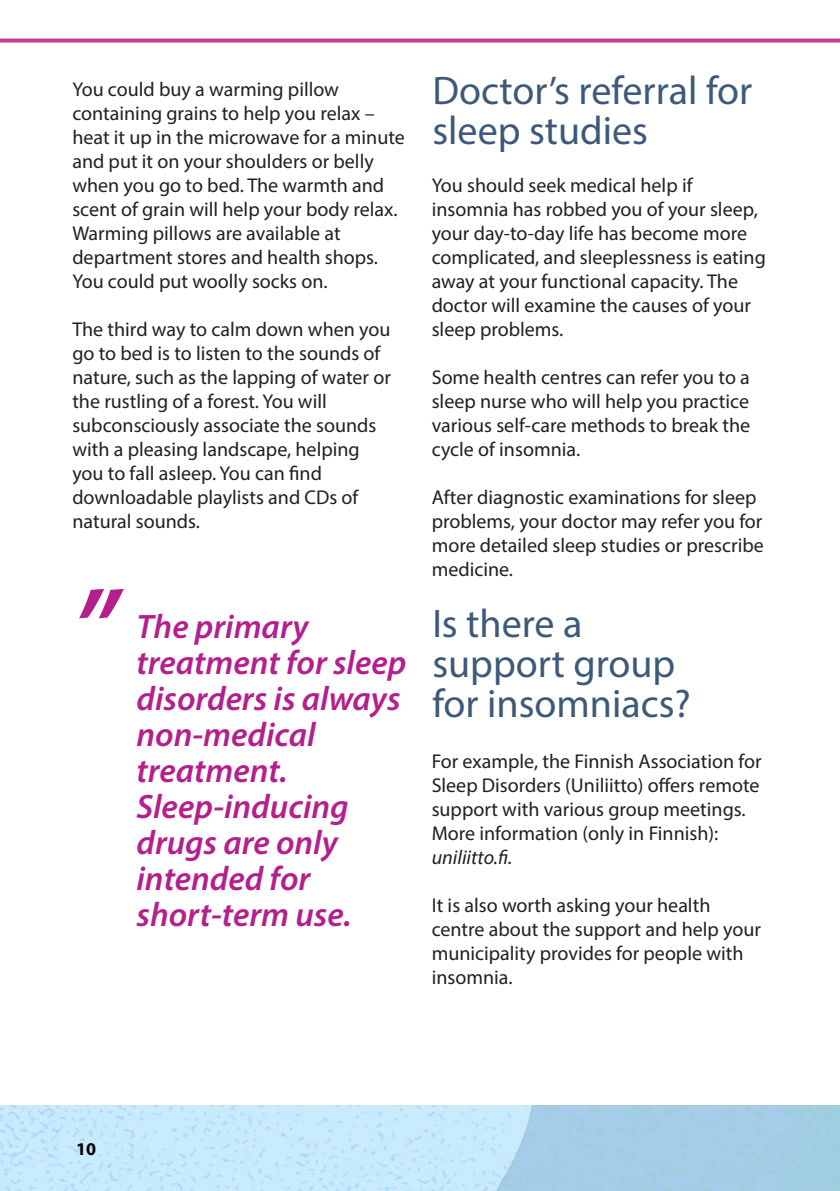
<style>
.page{position:relative;width:840px;height:1191px;background:#fff}
.page>*{position:absolute;margin:0;border:0;box-sizing:border-box;transform-origin:0 0}
.t1{font:italic 600 112px "Myriad Pro";color:#b41e8d}
.otsikko{font:40px/40px "Myriad Pro";color:#3d5979}
.Sitaatti{font:italic 600 34px/36px "Myriad Pro";color:#b41e8d}
.leipis{font:20px/24px "Myriad Pro";color:#231f20}
.t2{font:700 18px "Myriad Pro";color:#000}
.s1{font-style:italic}
</style>
<div class="page">
<img style="left:0;top:1106px;width:839px;height:85px">
<svg style="left:0;top:39px;width:839px;height:4px;background:#c955a3"></svg>
<p class="leipis" style="left:72px;top:77px;width:334px">You could buy a warming pillow containing grains to help you relax – heat it up in the microwave for a minute and put it on your shoulders or belly when you go to bed. The warmth and scent of grain will help your body relax.<br>Warming pillows are available at department stores and health shops.<br>You could put woolly socks on.</p>
<p class="leipis" style="left:72px;top:317px;width:320px">The third way to calm down when you go to bed is to listen to the sounds of nature, such as the lapping of water or the rustling of a forest. You will subconsciously associate the sounds with a pleasing landscape, helping you to fall asleep. You can find downloadable playlists and CDs of natural sounds.</p>
<h1 class="t1" style="left:72px;top:557px;width:46px">”</h1>
<p class="Sitaatti" style="left:136px;top:608px;width:271px">The primary treatment for sleep disorders is always non-medical treatment.</p>
<p class="Sitaatti" style="left:136px;top:788px;width:216px">Sleep-inducing drugs are only intended for short-term use.</p>
<p class="otsikko" style="left:432px;top:70px;width:321px">Doctor’s referral for sleep studies</p>
<p class="leipis" style="left:431px;top:173px;width:335px">You should seek medical help if insomnia has robbed you of your sleep, your day-to-day life has become more complicated, and sleeplessness is eating away at your functional capacity. The doctor will examine the causes of your sleep problems.</p>
<p class="leipis" style="left:431px;top:365px;width:320px;text-align:justify">Some health centres can refer you to a sleep nurse who will help you practice various self-care methods to break the cycle of insomnia.</p>
<p class="leipis" style="left:431px;top:485px;width:333px">After diagnostic examinations for sleep problems, your doctor may refer you for more detailed sleep studies or prescribe medicine.</p>
<p class="otsikko" style="left:432px;top:603px;width:260px">Is there a support group for insomniacs?</p>
<p class="leipis" style="left:431px;top:749px;width:331px;text-align:justify">For example, the Finnish Association for Sleep Disorders (Uniliitto) offers remote support with various group meetings.</p>
<p class="leipis" style="left:431px;top:821px;width:288px">More information (only in Finnish): <span class="s1">uniliitto.fi.</span></p>
<p class="leipis" style="left:431px;top:893px;width:330px">It is also worth asking your health centre about the support and help your municipality provides for people with insomnia.</p>
<p class="t2" style="left:76px;top:1137px;width:21px">10</p>
</div>
